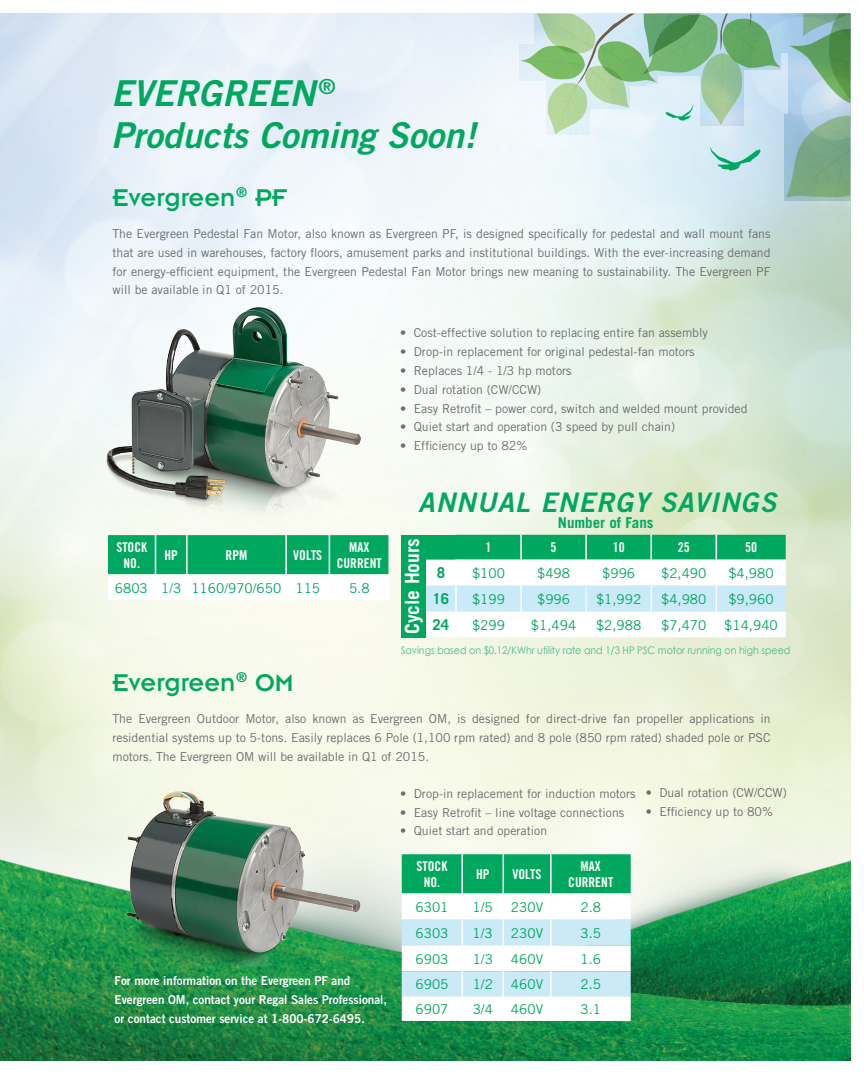
<style>
.page{position:relative;width:864px;height:1080px;background:#fff}
.page>*{position:absolute;margin:0;border:0;box-sizing:border-box;transform-origin:0 0}
.t1{font:italic 35.7px/42.9px "Trade Gothic Bold Two";color:#00a85f}
.t2{font:italic 27px "Trade Gothic Bold Two";letter-spacing:.04em;color:#00a85f}
.t3{font:26.7px "Insignia";color:#00a85f}
.t4{font:700 19.5px "Trade Gothic";color:#fff}
.t5{font:700 15px "Trade Gothic";color:#00a85f}
.t6{font:13.5px "Trade Gothic";color:#00a85f}
.t7{font:13.5px/16.2px "Trade Gothic Bold Cond Twenty";color:#fff;text-align:center}
.t8{font:12.3px/18.8px "Trade Gothic";color:#6c6d70;text-align:justify}
.t9{font:12.3px/18.8px "Trade Gothic Bold Two";color:#fff;scale:.95 1}
.t10{font:10.5px "Century Gothic";color:#45bc89;scale:.9 1}
</style>
<div class="page">
<img style="left:0;top:14px;width:850px;height:1047px">
<img style="left:0;top:591px;width:850px;height:469px">
<svg style="left:520px;top:14px;width:330px;height:184px;background:#b7d6c9"></svg>
<img style="left:76px;top:293px;width:315px;height:230px">
<hr style="left:388px;top:574px;width:2px;height:26px;background:#fff">
<svg style="left:108px;top:535px;width:281px;height:65px"></svg>
<hr style="left:285px;top:574px;width:2px;height:26px;background:#fff">
<hr style="left:388px;top:535px;width:2px;height:39px;background:#fff">
<svg style="left:402px;top:854px;width:229px;height:167px"></svg>
<hr style="left:550px;top:996px;width:2px;height:25px;background:#fff">
<svg style="left:426px;top:535px;width:360px;height:102px"></svg>
<hr style="left:650px;top:560px;width:2px;height:26px;background:#fff">
<hr style="left:650px;top:586px;width:2px;height:25px;background:#fff">
<hr style="left:650px;top:611px;width:2px;height:26px;background:#fff">
<hr style="left:455px;top:560px;width:2px;height:26px;background:#fff">
<hr style="left:455px;top:586px;width:2px;height:25px;background:#fff">
<hr style="left:455px;top:611px;width:2px;height:26px;background:#fff">
<div style="left:401px;top:535px;width:25px;height:102px;background:#00a85f"></div>
<img style="left:97px;top:783px;width:280px;height:183px">
<h1 class="t1" style="left:111px;top:71px;width:366px">EVERGREEN <sup>®<br></sup>Products Coming Soon!</h1>
<h3 class="t3" style="left:112px;top:184px;width:176px">Evergreen<sup>®</sup> PF</h3>
<p class="t8" style="left:112px;top:224px;width:660px">The Evergreen Pedestal Fan Motor, also known as Evergreen PF, is designed specifically for pedestal and wall mount fans that are used in warehouses, factory floors, amusement parks and institutional buildings. With the ever-increasing demand for energy-efficient equipment, the Evergreen Pedestal Fan Motor brings new meaning to sustainability. The Evergreen PF will be available in Q1 of 2015.</p>
<p class="t8" style="left:400px;top:324px;width:309px">• Cost-effective solution to replacing entire fan assembly</p>
<p class="t8" style="left:400px;top:342px;width:296px">• Drop-in replacement for original pedestal-fan motors</p>
<p class="t8" style="left:400px;top:361px;width:173px">• Replaces 1/4 - 1/3 hp motors</p>
<p class="t8" style="left:400px;top:380px;width:143px">• Dual rotation (CW/CCW)</p>
<p class="t8" style="left:400px;top:399px;width:349px">• Easy Retrofit – power cord, switch and welded mount provided</p>
<p class="t8" style="left:400px;top:418px;width:276px">• Quiet start and operation (3 speed by pull chain)</p>
<p class="t8" style="left:400px;top:436px;width:129px">• Efficiency up to 82%</p>
<h2 class="t2" style="left:418px;top:486px;width:360px">ANNUAL ENERGY SAVINGS</h2>
<p class="t7" style="left:116px;top:539px;width:32px">STOCK<br>NO.</p>
<p class="t7" style="left:164px;top:547px;width:15px">HP</p>
<p class="t7" style="left:226px;top:547px;width:23px">RPM</p>
<p class="t7" style="left:293px;top:547px;width:31px">VOLTS</p>
<p class="t7" style="left:337px;top:539px;width:46px">MAX<br>CURRENT</p>
<p class="t6" style="left:115px;top:580px;width:207px">6803 1/3 1160/970/650 115</p>
<p class="t6" style="left:349px;top:580px;width:22px">5.8</p>
<h3 class="t4" style="left:400px;top:634px;width:98px;rotate:-90deg">Cycle Hours</h3>
<p class="t5" style="left:558px;top:514px;width:97px">Number of Fans</p>
<p class="t7" style="left:486px;top:539px;width:7px">1</p>
<p class="t7" style="left:551px;top:539px;width:7px">5</p>
<p class="t7" style="left:613px;top:539px;width:13px">10</p>
<p class="t7" style="left:678px;top:539px;width:13px">25</p>
<p class="t7" style="left:745px;top:539px;width:13px">50</p>
<p class="t5" style="left:437px;top:564px;width:10px">8</p>
<p class="t6" style="left:472px;top:565px;width:34px">$100</p>
<p class="t6" style="left:537px;top:565px;width:34px">$498</p>
<p class="t6" style="left:602px;top:565px;width:34px">$996</p>
<p class="t6" style="left:661px;top:565px;width:47px">$2,490</p>
<p class="t6" style="left:728px;top:565px;width:47px">$4,980</p>
<p class="t5" style="left:433px;top:590px;width:18px">16</p>
<p class="t6" style="left:472px;top:591px;width:34px">$199</p>
<p class="t6" style="left:537px;top:591px;width:34px">$996</p>
<p class="t6" style="left:596px;top:591px;width:47px">$1,992</p>
<p class="t6" style="left:661px;top:591px;width:47px">$4,980</p>
<p class="t6" style="left:728px;top:591px;width:47px">$9,960</p>
<p class="t5" style="left:433px;top:616px;width:18px">24</p>
<p class="t6" style="left:472px;top:617px;width:34px">$299</p>
<p class="t6" style="left:531px;top:617px;width:47px">$1,494</p>
<p class="t6" style="left:596px;top:617px;width:47px">$2,988</p>
<p class="t6" style="left:661px;top:617px;width:47px">$7,470</p>
<p class="t6" style="left:724px;top:617px;width:55px">$14,940</p>
<p class="t10" style="left:401px;top:644px;width:434px">Savings based on $0.12/KWhr utility rate and 1/3 HP PSC motor running on high speed</p>
<h3 class="t3" style="left:112px;top:669px;width:183px">Evergreen<sup>®</sup> OM</h3>
<p class="t8" style="left:112px;top:709px;width:660px">The Evergreen Outdoor Motor, also known as Evergreen OM, is designed for direct-drive fan propeller applications in residential systems up to 5-tons. Easily replaces 6 Pole (1,100 rpm rated) and 8 pole (850 rpm rated) shaded pole or PSC motors. The Evergreen OM will be available in Q1 of 2015.</p>
<p class="t9" style="left:115px;top:971px;width:288px">For more information on the Evergreen PF and<br>Evergreen OM, contact your Regal Sales Professional, or contact customer service at 1-800-672-6495.</p>
<p class="t8" style="left:400px;top:784px;width:237px">• Drop-in replacement for induction motors</p>
<p class="t8" style="left:400px;top:803px;width:226px">• Easy Retrofit – line voltage connections</p>
<p class="t8" style="left:400px;top:821px;width:148px">• Quiet start and operation</p>
<p class="t7" style="left:417px;top:858px;width:32px">STOCK<br>NO.</p>
<p class="t7" style="left:476px;top:866px;width:15px">HP</p>
<p class="t7" style="left:513px;top:866px;width:31px">VOLTS</p>
<p class="t7" style="left:568px;top:858px;width:46px">MAX<br>CURRENT</p>
<p class="t6" style="left:416px;top:899px;width:34px">6301</p>
<p class="t6" style="left:473px;top:899px;width:22px">1/5</p>
<p class="t6" style="left:511px;top:899px;width:34px">230V</p>
<p class="t6" style="left:580px;top:899px;width:22px">2.8</p>
<p class="t6" style="left:416px;top:925px;width:34px">6303</p>
<p class="t6" style="left:473px;top:925px;width:22px">1/3</p>
<p class="t6" style="left:511px;top:925px;width:34px">230V</p>
<p class="t6" style="left:580px;top:925px;width:22px">3.5</p>
<p class="t6" style="left:416px;top:951px;width:34px">6903</p>
<p class="t6" style="left:473px;top:951px;width:22px">1/3</p>
<p class="t6" style="left:511px;top:951px;width:34px">460V</p>
<p class="t6" style="left:580px;top:951px;width:22px">1.6</p>
<p class="t6" style="left:416px;top:976px;width:34px">6905</p>
<p class="t6" style="left:473px;top:976px;width:22px">1/2</p>
<p class="t6" style="left:511px;top:976px;width:34px">460V</p>
<p class="t6" style="left:581px;top:976px;width:22px">2.5</p>
<p class="t6" style="left:416px;top:1001px;width:34px">6907</p>
<p class="t6" style="left:473px;top:1001px;width:22px">3/4</p>
<p class="t6" style="left:511px;top:1001px;width:34px">460V</p>
<p class="t6" style="left:581px;top:1001px;width:22px">3.1</p>
<p class="t8" style="left:646px;top:783px;width:143px">• Dual rotation (CW/CCW)</p>
<p class="t8" style="left:646px;top:802px;width:129px">• Efficiency up to 80%</p>
</div>
